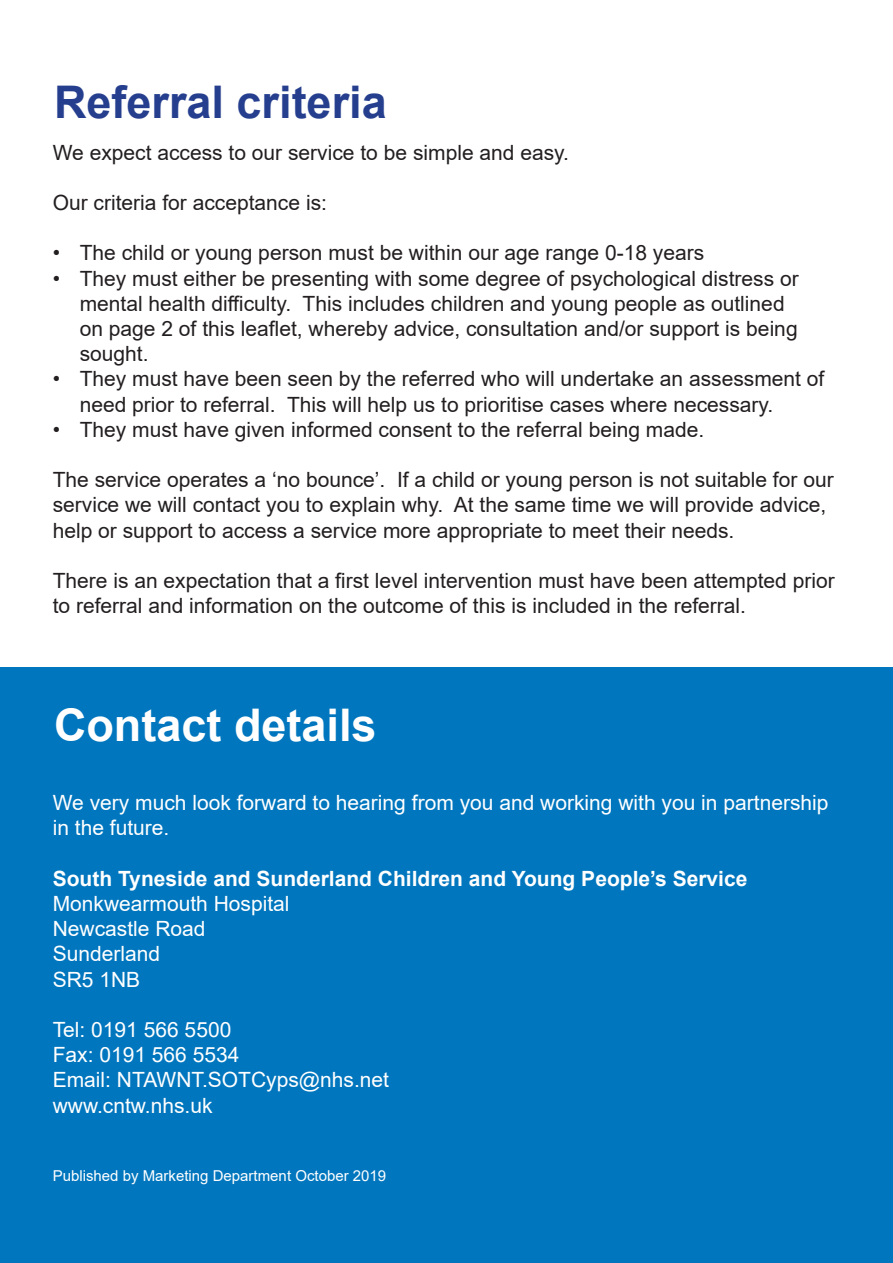
<style>
.page{position:relative;width:893px;height:1263px;background:#fff}
.page>*{position:absolute;margin:0;border:0;box-sizing:border-box;transform-origin:0 0}
.t1{font:700 45px "Arial";color:#253f8e}
.t2{font:700 45px "Arial";color:#fff}
.t3{font:21px/25.2px "Arial";color:#231f20}
.t4{font:21px/25.2px "Arial";color:#fff}
.t5{font:700 21px "Arial";color:#fff}
.t6{font:15px "Arial";color:#fff}
</style>
<div class="page">
<div style="left:0;top:668px;width:893px;height:595px;background:#0076be"></div>
<p class="t1" style="left:54px;top:70px;width:334px">Referral criteria</p>
<p class="t3" style="left:53px;top:139px;width:518px">We expect access to our service to be simple and easy.</p>
<p class="t3" style="left:53px;top:190px;width:276px">Our criteria for acceptance is:</p>
<p class="t3" style="left:53px;top:240px;width:653px">• The child or young person must be within our age range 0-18 years</p>
<p class="t3" style="left:80px;top:265px;width:720px;text-indent:-27px">• They must either be presenting with some degree of psychological distress or mental health difficulty. This includes children and young people as outlined on page 2 of this leaflet, whereby advice, consultation and/or support is being sought.</p>
<p class="t3" style="left:80px;top:366px;width:746px;text-indent:-27px">• They must have been seen by the referred who will undertake an assessment of need prior to referral. This will help us to prioritise cases where necessary.</p>
<p class="t3" style="left:53px;top:417px;width:653px">• They must have given informed consent to the referral being made.</p>
<p class="t3" style="left:53px;top:467px;width:782px">The service operates a ‘no bounce’. If a child or young person is not suitable for our service we will contact you to explain why. At the same time we will provide advice, help or support to access a service more appropriate to meet their needs.</p>
<p class="t3" style="left:53px;top:568px;width:784px">There is an expectation that a first level intervention must have been attempted prior to referral and information on the outcome of this is included in the referral.</p>
<p class="t2" style="left:54px;top:693px;width:324px">Contact details</p>
<p class="t4" style="left:53px;top:790px;width:777px">We very much look forward to hearing from you and working with you in partnership in the future.</p>
<p class="t5" style="left:53px;top:864px;width:696px">South Tyneside and Sunderland Children and Young People’s Service</p>
<p class="t4" style="left:53px;top:891px;width:238px">Monkwearmouth Hospital</p>
<p class="t4" style="left:53px;top:916px;width:154px">Newcastle Road</p>
<p class="t4" style="left:53px;top:941px;width:109px">Sunderland</p>
<p class="t4" style="left:53px;top:966px;width:89px">SR5 1NB</p>
<p class="t4" style="left:53px;top:1017px;width:180px">Tel: 0191 566 5500</p>
<p class="t4" style="left:53px;top:1042px;width:188px">Fax: 0191 566 5534</p>
<p class="t4" style="left:53px;top:1067px;width:338px">Email: NTAWNT.SOTCyps@nhs.net</p>
<p class="t4" style="left:53px;top:1092px;width:161px">www.cntw.nhs.uk</p>
<p class="t6" style="left:53px;top:1165px;width:335px">Published by Marketing Department October 2019</p>
</div>
